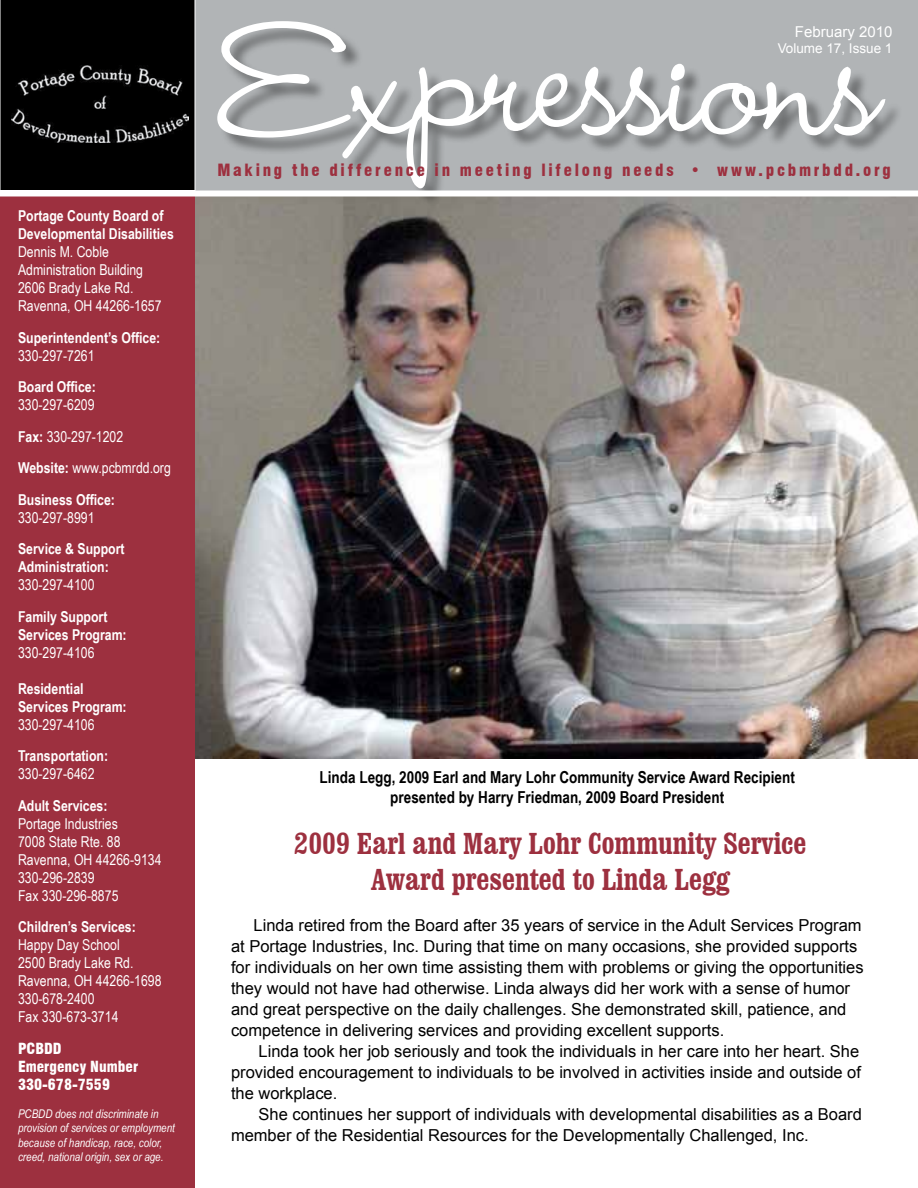
<style>
.page{position:relative;width:918px;height:1188px;background:#fff}
.page>*{position:absolute;margin:0;border:0;box-sizing:border-box;transform-origin:0 0}
.t1{font:204px "Dagobert";color:#fff}
.t2{font:700 condensed 30px/36px "Clarendon BT";color:#9d303f;text-align:center}
.t3{font:16.5px/21px "Arial";color:#000}
.t4{font:700 16.5px/19.8px "Arial Narrow";color:#000;text-align:center}
.t5{font:900 condensed 16.5px "Swiss 721 BT";letter-spacing:.165em;color:#9d303f}
.t6{font:15px/18px "Arial Narrow";color:#fff}
.t7{font:700 15px/18px "Arial Narrow";color:#fff}
.t8{font:900 condensed 15px/18px "Swiss 721 BT";color:#fff}
.t9{font:15px "Arial";color:#fff}
.t10{font:13.5px "Arial";color:#fff}
.t11{font:italic 12px/14.4px "Arial Narrow";color:#fff}
.s1{font-weight:700}
</style>
<div class="page">
<img style="left:195px;top:196px;width:723px;height:563px">
<div style="left:193px;top:0;width:725px;height:195px;background:#b1b4b6"></div>
<div style="left:220px;top:23px;width:683px;height:184px;background:#000;opacity:.4"></div>
<svg style="left:217px;top:21px;width:670px;height:169px"></svg>
<div style="left:0;top:195px;width:195px;height:993px;background:#9d303f"></div>
<div style="left:0;top:0;width:195px;height:190px;background:#000"></div>
<div style="left:0;top:190px;width:918px;height:6px;background:#fff"></div>
<img style="left:11px;top:65px;width:177px;height:77px">
<p class="t7" style="left:18px;top:206px;width:157px">Portage County Board of<br>Developmental Disabilities</p>
<p class="t6" style="left:18px;top:242px;width:145px">Dennis M. Coble<br>Administration Building<br>2606 Brady Lake Rd.<br>Ravenna, OH 44266-1657</p>
<p class="t7" style="left:18px;top:328px;width:144px">Superintendent’s Office:</p>
<p class="t6" style="left:18px;top:346px;width:78px">330-297-7261</p>
<p class="t7" style="left:18px;top:377px;width:79px">Board Office:</p>
<p class="t6" style="left:18px;top:388px;width:154px;line-height:31.5px">330-297-6209<br><span class="s1">Fax:</span> 330-297-1202<br><span class="s1">Website:</span> www.pcbmrdd.org<br><span class="s1">Business Office:</span></p>
<p class="t6" style="left:18px;top:508px;width:78px">330-297-8991</p>
<p class="t7" style="left:18px;top:539px;width:108px">Service &amp; Support<br>Administration:</p>
<p class="t6" style="left:18px;top:575px;width:78px">330-297-4100</p>
<p class="t7" style="left:18px;top:607px;width:110px">Family Support<br>Services Program:</p>
<p class="t6" style="left:18px;top:643px;width:78px">330-297-4106</p>
<p class="t7" style="left:18px;top:679px;width:110px">Residential<br>Services Program:</p>
<p class="t6" style="left:18px;top:715px;width:78px">330-297-4106</p>
<p class="t7" style="left:18px;top:746px;width:92px">Transportation:</p>
<p class="t6" style="left:18px;top:764px;width:78px">330-297-6462</p>
<p class="t7" style="left:18px;top:796px;width:91px">Adult Services:</p>
<p class="t6" style="left:18px;top:814px;width:145px">Portage Industries<br>7008 State Rte. 88<br>Ravenna, OH 44266-9134<br>330-296-2839<br>Fax 330-296-8875</p>
<p class="t7" style="left:18px;top:917px;width:119px">Children’s Services:</p>
<p class="t6" style="left:18px;top:935px;width:145px">Happy Day School<br>2500 Brady Lake Rd.<br>Ravenna, OH 44266-1698<br>330-678-2400<br>Fax 330-673-3714</p>
<p class="t8" style="left:18px;top:1039px;width:122px">PCBDD<br>Emergency Number<br>330-678-7559</p>
<p class="t11" style="left:18px;top:1106px;width:158px">PCBDD does not discriminate in provision of services or employment because of handicap, race, color, creed, national origin, sex or age.</p>
<h1 class="t1" style="left:219px;top:-30px;width:662px">Expressions</h1>
<p class="t9" style="left:795px;top:22px;width:99px">February 2010</p>
<p class="t10" style="left:778px;top:40px;width:116px">Volume 17, Issue 1</p>
<p class="t5" style="left:218px;top:160px;width:675px">Making the difference in meeting lifelong needs • www.pcbmrbdd.org</p>
<p class="t4" style="left:320px;top:767px;width:477px">Linda Legg, 2009 Earl and Mary Lohr Community Service Award Recipient presented by Harry Friedman, 2009 Board President</p>
<h2 class="t2" style="left:294px;top:825px;width:514px">2009 Earl and Mary Lohr Community Service<br>Award presented to Linda Legg</h2>
<p class="t3" style="left:231px;top:915px;width:634px;text-indent:23px">Linda retired from the Board after 35 years of service in the Adult Services Program at Portage Industries, Inc. During that time on many occasions, she provided supports for individuals on her own time assisting them with problems or giving the opportunities they would not have had otherwise. Linda always did her work with a sense of humor and great perspective on the daily challenges. She demonstrated skill, patience, and competence in delivering services and providing excellent supports.</p>
<p class="t3" style="left:231px;top:1041px;width:632px;text-align:justify;text-indent:28px">Linda took her job seriously and took the individuals in her care into her heart. She provided encouragement to individuals to be involved in activities inside and outside of the workplace.</p>
<p class="t3" style="left:231px;top:1104px;width:632px;text-indent:28px">She continues her support of individuals with developmental disabilities as a Board member of the Residential Resources for the Developmentally Challenged, Inc.</p>
</div>
